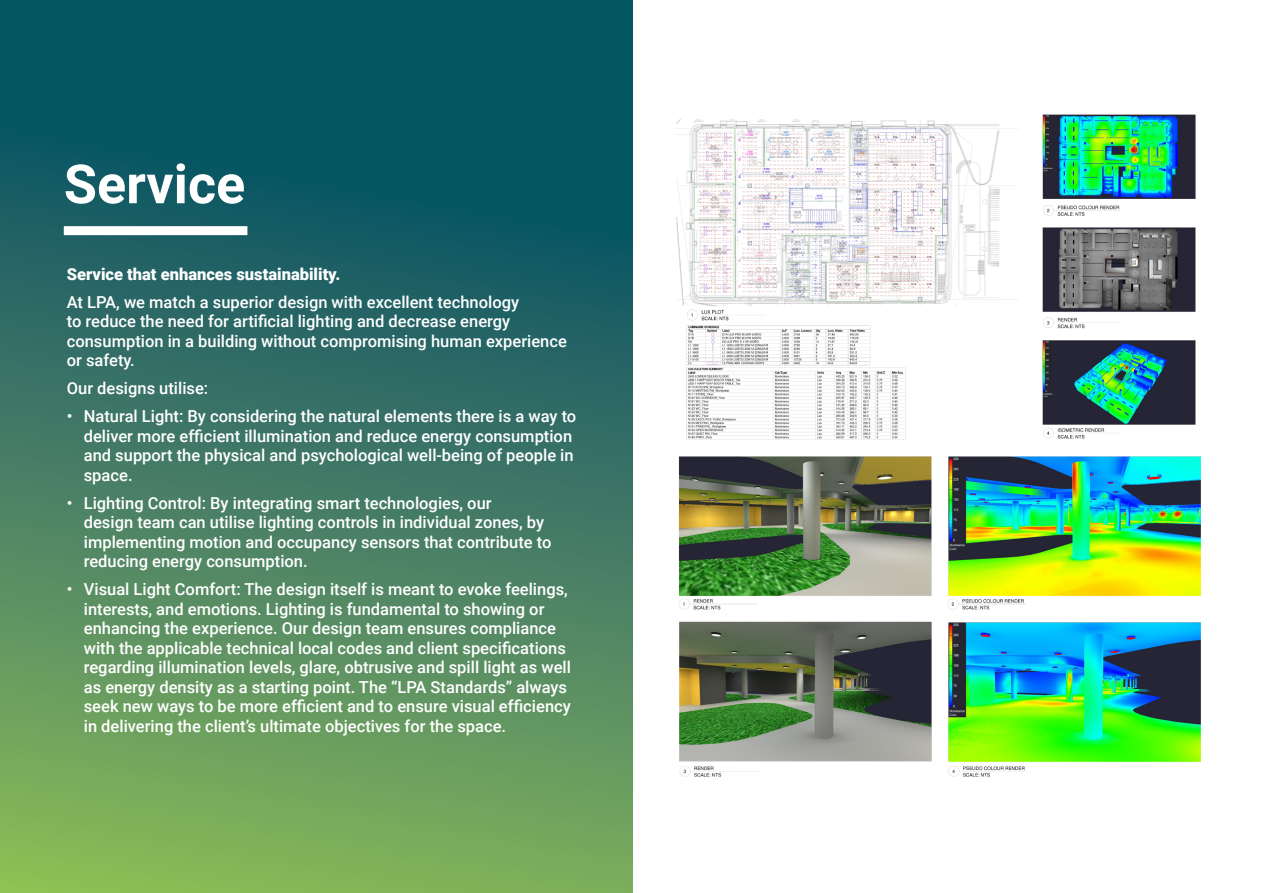
<style>
.page{position:relative;width:1263px;height:893px;background:#fff}
.page>*{position:absolute;margin:0;border:0;box-sizing:border-box;transform-origin:0 0}
.t1{font:700 54px "Roboto";color:#fff}
.t2{font:500 16.5px/19.5px "Roboto";color:#fff}
.t3{font:900 16.5px "Roboto";color:#fff}
</style>
<div class="page">
<img style="left:679px;top:456px;width:522px;height:321px">
<img style="left:676px;top:114px;width:520px;height:326px">
<svg style="left:0;top:0;width:632px;height:893px;background:#3c7962"></svg>
<div style="left:64px;top:226px;width:183px;height:9px;background:#fff"></div>
<h1 class="t1" style="left:64px;top:146px;width:183px">Service</h1>
<p class="t3" style="left:67px;top:262px;width:275px">Service that enhances sustainability.</p>
<p class="t2" style="left:67px;top:291px;width:502px">At LPA, we match a superior design with excellent technology<br>to reduce the need for artificial lighting and decrease energy consumption in a building without compromising human experience or safety.</p>
<p class="t2" style="left:67px;top:378px;width:143px">Our designs utilise:</p>
<p class="t2" style="left:84px;top:406px;width:494px;text-indent:-17px">• Natural Light: By considering the natural elements there is a way to deliver more efficient illumination and reduce energy consumption and support the physical and psychological well-being of people in space.</p>
<p class="t2" style="left:84px;top:492px;width:469px;text-indent:-17px">• Lighting Control: By integrating smart technologies, our<br>design team can utilise lighting controls in individual zones, by implementing motion and occupancy sensors that contribute to reducing energy consumption.</p>
<p class="t2" style="left:84px;top:579px;width:489px;text-indent:-17px">• Visual Light Comfort: The design itself is meant to evoke feelings, interests, and emotions. Lighting is fundamental to showing or enhancing the experience. Our design team ensures compliance with the applicable technical local codes and client specifications regarding illumination levels, glare, obtrusive and spill light as well as energy density as a starting point. The “LPA Standards” always seek new ways to be more efficient and to ensure visual efficiency in delivering the client’s ultimate objectives for the space.</p>
</div>
